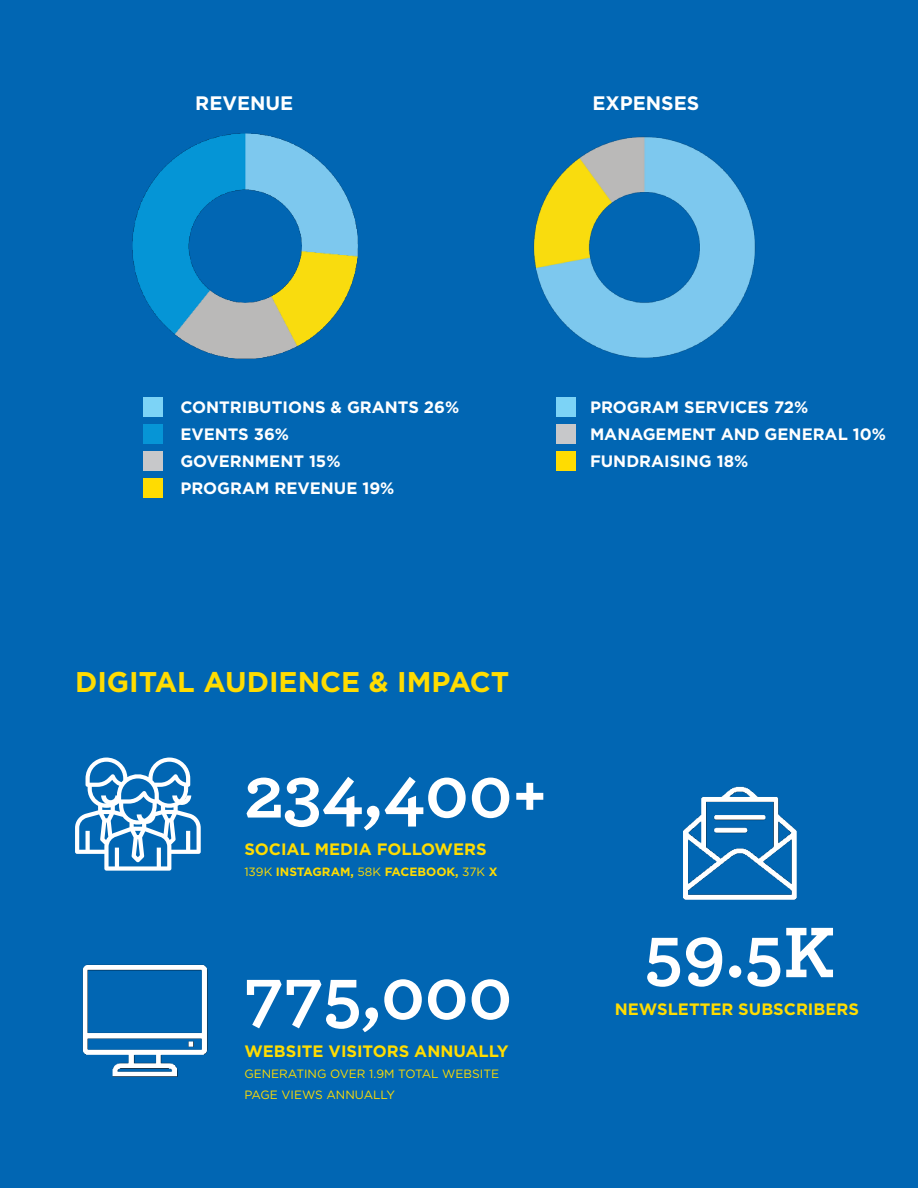
<style>
.page{position:relative;width:918px;height:1188px;background:#0166b3}
.page>*{position:absolute;margin:0;border:0;box-sizing:border-box;transform-origin:0 0}
.t1{font:700 75px "Archer";color:#fff}
.t2{font:700 28.5px "Gotham";color:#ffdc01}
.t3{font:700 19.5px "Gotham";color:#fff}
.t4{font:700 16.5px/27px "Gotham";color:#fff}
.t5{font:700 16.5px "Gotham";color:#ffdc01}
.t6{font:12px/21px "Gotham";color:#ffdc01}
.t7{font:700 12px "Gotham";color:#ffdc01}
.s1{font-weight:400}
</style>
<div class="page">
<div style="left:144px;top:397px;width:19px;height:19px;background:#7cd3f6"></div>
<div style="left:144px;top:424px;width:19px;height:19px;background:#0695d6"></div>
<div style="left:144px;top:451px;width:19px;height:19px;background:#c7c8ca"></div>
<div style="left:144px;top:478px;width:19px;height:19px;background:#ffdc01"></div>
<div style="left:556px;top:397px;width:19px;height:19px;background:#7cd3f6"></div>
<div style="left:556px;top:424px;width:19px;height:19px;background:#c7c8ca"></div>
<div style="left:556px;top:451px;width:19px;height:19px;background:#ffdc01"></div>
<img style="left:82px;top:964px;width:126px;height:113px">
<img style="left:683px;top:786px;width:114px;height:114px">
<svg style="left:75px;top:757px;width:126px;height:114px"></svg>
<img style="left:132px;top:133px;width:226px;height:226px">
<img style="left:533px;top:136px;width:223px;height:222px">
<p class="t3" style="left:195px;top:95px;width:100px">REVENUE</p>
<p class="t3" style="left:592px;top:95px;width:108px">EXPENSES</p>
<p class="t4" style="left:180px;top:395px;width:280px">CONTRIBUTIONS &amp; GRANTS 26%<br>EVENTS 36%<br>GOVERNMENT 15%<br>PROGRAM REVENUE 19%</p>
<p class="t4" style="left:590px;top:395px;width:298px">PROGRAM SERVICES 72%<br>MANAGEMENT AND GENERAL 10%<br>FUNDRAISING 18%</p>
<h2 class="t2" style="left:75px;top:669px;width:436px">DIGITAL AUDIENCE &amp; IMPACT</h2>
<h1 class="t1" style="left:244px;top:758px;width:304px">234,400+</h1>
<p class="t5" style="left:244px;top:842px;width:244px">SOCIAL MEDIA FOLLOWERS</p>
<p class="t7" style="left:244px;top:866px;width:255px"><span class="s1">139K</span> INSTAGRAM, <span class="s1">58K</span> FACEBOOK, <span class="s1">37K</span> X</p>
<h1 class="t1" style="left:244px;top:959px;width:269px">775,000</h1>
<p class="t5" style="left:244px;top:1044px;width:266px">WEBSITE VISITORS ANNUALLY</p>
<p class="t6" style="left:244px;top:1064px;width:256px">GENERATING OVER 1.9M TOTAL WEBSITE<br>PAGE VIEWS ANNUALLY</p>
<h1 class="t1" style="left:644px;top:917px;width:192px">59.5K</h1>
<p class="t5" style="left:615px;top:1001px;width:246px">NEWSLETTER SUBSCRIBERS</p>
</div>
